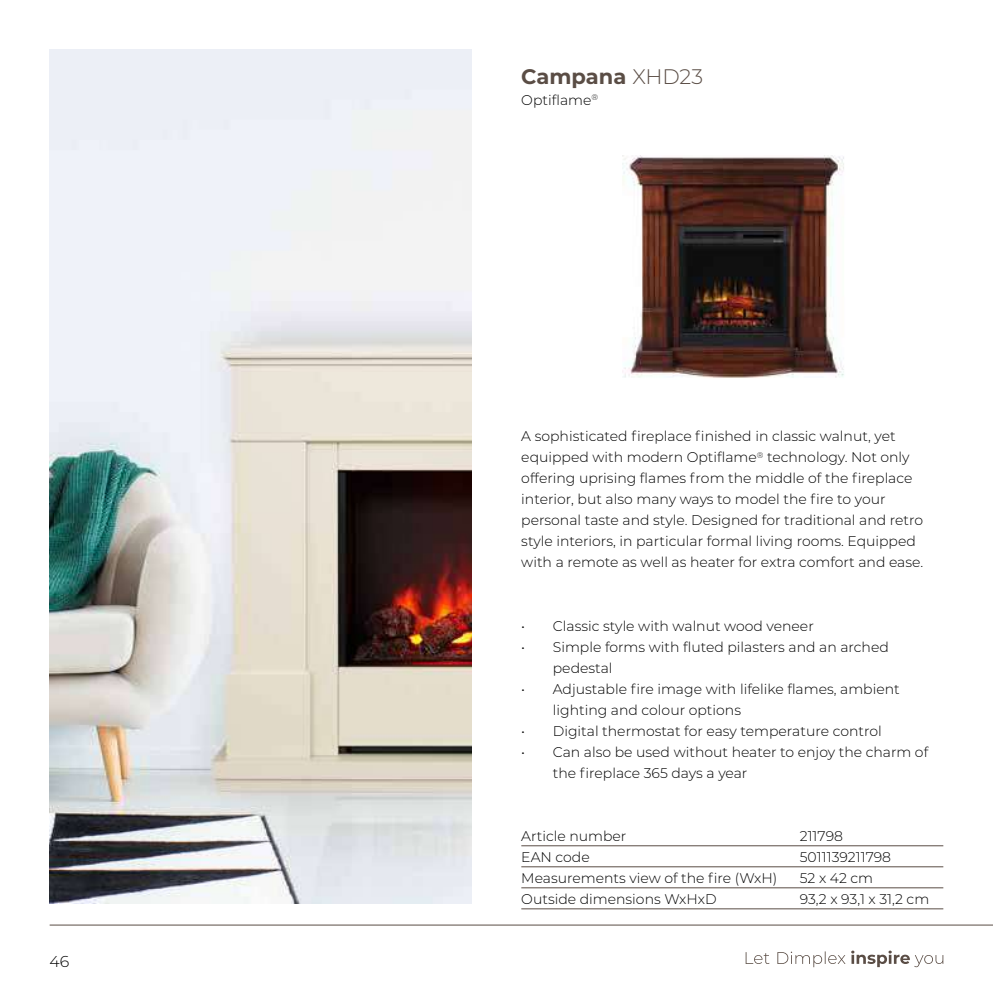
<style>
.page{position:relative;width:993px;height:993px;background:#fff}
.page>*{position:absolute;margin:0;border:0;box-sizing:border-box;transform-origin:0 0}
.t1{font:700 21px "Montserrat";color:#5a4d45}
.t2{font:300 15.75px "Montserrat";color:#000}
.t3{font:300 14px/21px "Montserrat";color:#000}
.s1{font-weight:300}
</style>
<div class="page">
<img style="left:50px;top:50px;width:421px;height:853px">
<svg style="left:745px;top:952px;width:24px;height:11px"></svg>
<svg style="left:777px;top:950px;width:166px;height:16px"></svg>
<hr style="left:50px;top:924px;width:942px;height:1px;background:#5a4d45">
<hr style="left:521px;top:845px;width:422px;height:1px;background:#5a4d45">
<hr style="left:521px;top:866px;width:422px;height:1px;background:#5a4d45">
<hr style="left:521px;top:887px;width:422px;height:1px;background:#5a4d45">
<hr style="left:521px;top:908px;width:422px;height:1px;background:#5a4d45">
<img style="left:622px;top:155px;width:222px;height:223px">
<p class="t2" style="left:50px;top:949px;width:21px">46</p>
<h1 class="t1" style="left:521px;top:61px;width:183px">Campana <span class="s1">XHD23</span></h1>
<p class="t3" style="left:521px;top:89px;width:78px">Optiflame<sup>®</sup></p>
<p class="t3" style="left:521px;top:425px;width:403px">A sophisticated fireplace finished in classic walnut, yet equipped with modern Optiflame<sup>®</sup> technology. Not only offering uprising flames from the middle of the fireplace interior, but also many ways to model the fire to your personal taste and style. Designed for traditional and retro style interiors, in particular formal living rooms. Equipped with a remote as well as heater for extra comfort and ease.</p>
<p class="t3" style="left:521px;top:614px;width:294px">• Classic style with walnut wood veneer</p>
<p class="t3" style="left:552px;top:635px;width:337px;text-indent:-32px">• Simple forms with fluted pilasters and an arched pedestal</p>
<p class="t3" style="left:552px;top:677px;width:348px;text-indent:-32px">• Adjustable fire image with lifelike flames, ambient lighting and colour options</p>
<p class="t3" style="left:521px;top:719px;width:362px">• Digital thermostat for easy temperature control</p>
<p class="t3" style="left:552px;top:740px;width:377px;text-indent:-32px">• Can also be used without heater to enjoy the charm of the fireplace 365 days a year</p>
<p class="t3" style="left:521px;top:824px;width:107px">Article number</p>
<p class="t3" style="left:799px;top:824px;width:45px">211798</p>
<p class="t3" style="left:521px;top:845px;width:70px">EAN code</p>
<p class="t3" style="left:799px;top:845px;width:93px">5011139211798</p>
<p class="t3" style="left:521px;top:866px;width:257px">Measurements view of the fire (WxH)</p>
<p class="t3" style="left:799px;top:866px;width:75px">52 x 42 cm</p>
<p class="t3" style="left:521px;top:887px;width:197px">Outside dimensions WxHxD</p>
<p class="t3" style="left:799px;top:887px;width:131px">93,2 x 93,1 x 31,2 cm</p>
</div>
